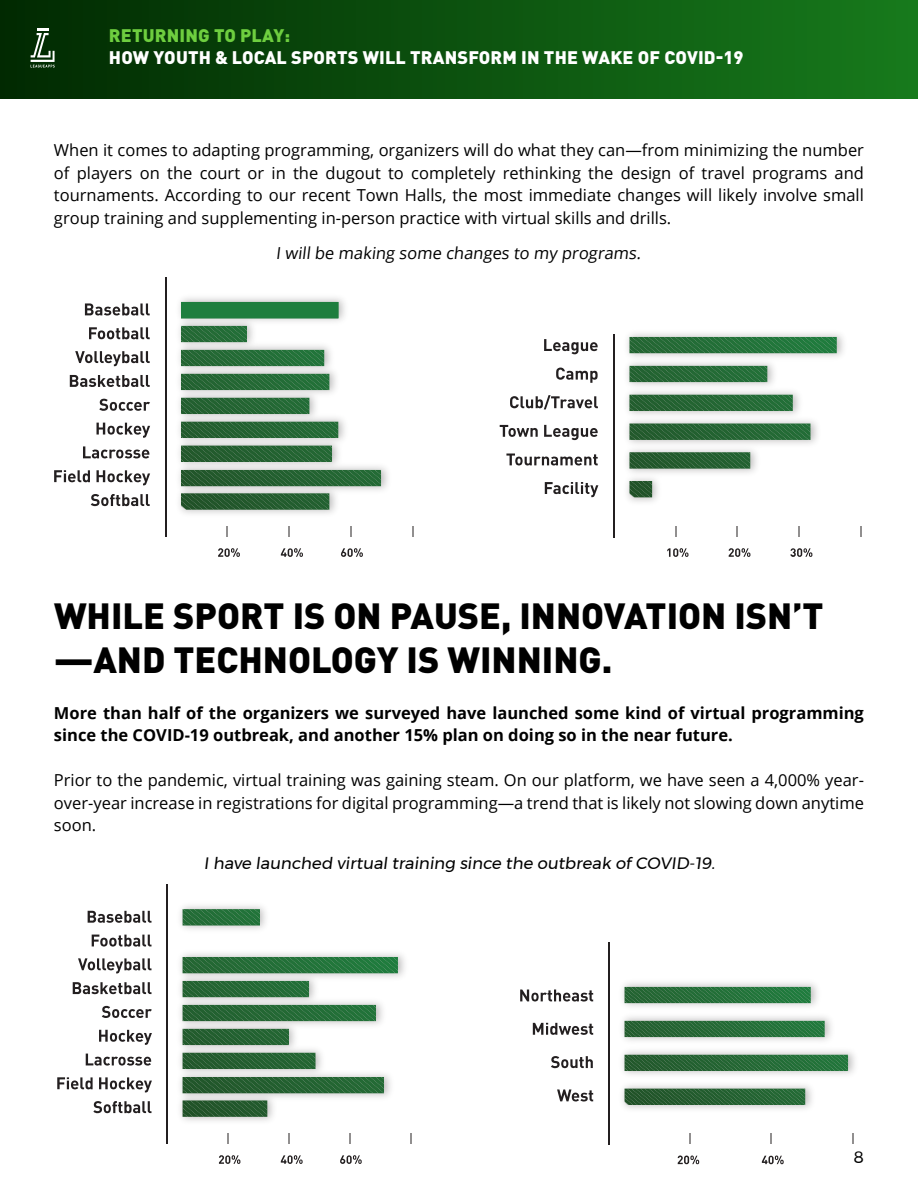
<style>
.page{position:relative;width:918px;height:1188px;background:#fff}
.page>*{position:absolute;margin:0;border:0;box-sizing:border-box;transform-origin:0 0}
.t1{font:900 36px/43.2px "DIN Pro";color:#000}
.t2{font:900 18px "DIN Pro";letter-spacing:.01em;color:#fff}
.t3{font:900 18px "DIN Pro";letter-spacing:.01em;color:#6ece3f}
.t4{font:16.5px/22.5px "Open Sans";color:#000;text-align:justify}
.t5{font:700 16.5px/22.5px "Open Sans";color:#000}
.t6{font:16.5px "Montserrat";color:#000}
</style>
<div class="page">
<div style="left:0;top:0;width:918px;height:99px;background:linear-gradient(to right,#012a02,#177a1c)"></div>
<svg style="left:31px;top:29px;width:24px;height:38px"></svg>
<svg style="left:85px;top:303px;width:65px;height:13px"></svg>
<svg style="left:89px;top:327px;width:61px;height:13px"></svg>
<svg style="left:75px;top:351px;width:75px;height:15px"></svg>
<svg style="left:70px;top:375px;width:80px;height:12px"></svg>
<svg style="left:99px;top:399px;width:51px;height:12px"></svg>
<svg style="left:97px;top:423px;width:53px;height:15px"></svg>
<svg style="left:83px;top:446px;width:66px;height:13px"></svg>
<svg style="left:54px;top:470px;width:36px;height:12px"></svg>
<svg style="left:97px;top:470px;width:53px;height:15px"></svg>
<svg style="left:91px;top:494px;width:59px;height:12px"></svg>
<svg style="left:218px;top:548px;width:22px;height:9px"></svg>
<svg style="left:341px;top:548px;width:22px;height:9px"></svg>
<hr style="left:165px;top:278px;width:1px;height:259px;background:#231f20">
<svg style="left:281px;top:548px;width:22px;height:9px"></svg>
<svg style="left:181px;top:493px;width:149px;height:17px;background:#306339"></svg>
<svg style="left:181px;top:470px;width:200px;height:16px;background:#296335"></svg>
<svg style="left:181px;top:445px;width:151px;height:17px;background:#2f683b"></svg>
<svg style="left:181px;top:421px;width:158px;height:17px;background:#316c3e"></svg>
<svg style="left:181px;top:398px;width:129px;height:16px;background:#2a6939"></svg>
<svg style="left:181px;top:374px;width:149px;height:16px;background:#2a6d3b"></svg>
<svg style="left:181px;top:350px;width:144px;height:16px;background:#2a703c"></svg>
<svg style="left:181px;top:326px;width:66px;height:16px"></svg>
<div style="left:181px;top:302px;width:158px;height:16px;background:#1e7e3e"></div>
<svg style="left:544px;top:339px;width:54px;height:15px"></svg>
<svg style="left:556px;top:367px;width:42px;height:16px"></svg>
<svg style="left:510px;top:395px;width:88px;height:14px"></svg>
<svg style="left:500px;top:425px;width:38px;height:12px"></svg>
<svg style="left:544px;top:425px;width:54px;height:15px"></svg>
<svg style="left:506px;top:454px;width:92px;height:12px"></svg>
<svg style="left:545px;top:482px;width:53px;height:15px"></svg>
<svg style="left:729px;top:548px;width:21px;height:9px"></svg>
<svg style="left:667px;top:548px;width:22px;height:9px"></svg>
<svg style="left:790px;top:548px;width:22px;height:9px"></svg>
<hr style="left:613px;top:334px;width:2px;height:203px;background:#231f20">
<svg style="left:629px;top:452px;width:122px;height:17px;background:#31653b"></svg>
<svg style="left:629px;top:481px;width:23px;height:17px"></svg>
<svg style="left:629px;top:423px;width:183px;height:17px;background:#316c3e"></svg>
<svg style="left:629px;top:337px;width:208px;height:17px;background:#317945"></svg>
<svg style="left:629px;top:366px;width:139px;height:16px;background:#2b6d3b"></svg>
<svg style="left:629px;top:394px;width:164px;height:17px;background:#316f40"></svg>
<svg style="left:520px;top:990px;width:73px;height:12px"></svg>
<svg style="left:533px;top:1023px;width:60px;height:12px"></svg>
<svg style="left:551px;top:1056px;width:42px;height:12px"></svg>
<svg style="left:557px;top:1089px;width:36px;height:13px"></svg>
<svg style="left:678px;top:1155px;width:21px;height:9px"></svg>
<svg style="left:762px;top:1156px;width:22px;height:8px"></svg>
<img style="left:622px;top:982px;width:233px;height:127px">
<svg style="left:624px;top:1054px;width:224px;height:17px;background:#337041"></svg>
<svg style="left:624px;top:1088px;width:181px;height:17px;background:#32683d"></svg>
<svg style="left:624px;top:1021px;width:201px;height:16px;background:#2b6f3d"></svg>
<svg style="left:624px;top:987px;width:187px;height:16px;background:#2b743f"></svg>
<hr style="left:609px;top:942px;width:1px;height:203px;background:#231f20">
<svg style="left:88px;top:911px;width:63px;height:12px"></svg>
<svg style="left:92px;top:935px;width:59px;height:12px"></svg>
<svg style="left:78px;top:958px;width:73px;height:15px"></svg>
<svg style="left:73px;top:982px;width:78px;height:12px"></svg>
<svg style="left:102px;top:1006px;width:50px;height:12px"></svg>
<svg style="left:99px;top:1030px;width:53px;height:15px"></svg>
<svg style="left:86px;top:1054px;width:65px;height:12px"></svg>
<svg style="left:57px;top:1077px;width:36px;height:12px"></svg>
<svg style="left:99px;top:1077px;width:53px;height:16px"></svg>
<svg style="left:93px;top:1101px;width:58px;height:12px"></svg>
<svg style="left:219px;top:1155px;width:21px;height:9px"></svg>
<svg style="left:340px;top:1155px;width:22px;height:9px"></svg>
<hr style="left:167px;top:885px;width:1px;height:259px;background:#231f20">
<svg style="left:281px;top:1155px;width:22px;height:9px"></svg>
<svg style="left:288px;top:1133px;width:2px;height:11px"></svg>
<svg style="left:182px;top:1100px;width:86px;height:17px"></svg>
<svg style="left:182px;top:1077px;width:202px;height:17px;background:#31683c"></svg>
<svg style="left:182px;top:1053px;width:134px;height:16px;background:#2a6436"></svg>
<svg style="left:182px;top:1029px;width:107px;height:16px;background:#2a6537"></svg>
<svg style="left:182px;top:1005px;width:194px;height:16px;background:#2a6c3a"></svg>
<svg style="left:182px;top:981px;width:127px;height:16px;background:#2a6c3a"></svg>
<svg style="left:182px;top:957px;width:216px;height:17px;background:#307844"></svg>
<svg style="left:182px;top:909px;width:79px;height:17px"></svg>
<p class="t3" style="left:109px;top:24px;width:183px">RETURNING TO PLAY:</p>
<p class="t2" style="left:109px;top:45px;width:636px">HOW YOUTH &amp; LOCAL SPORTS WILL TRANSFORM IN THE WAKE OF COVID-19</p>
<p class="t4" style="left:54px;top:138px;width:812px">When it comes to adapting programming, organizers will do what they can—from minimizing the number of players on the court or in the dugout to completely rethinking the design of travel programs and tournaments. According to our recent Town Halls, the most immediate changes will likely involve small group training and supplementing in-person practice with virtual skills and drills.</p>
<p class="t4" style="left:276px;top:242px;width:369px">I will be making some changes to my programs.</p>
<h1 class="t1" style="left:54px;top:593px;width:771px">WHILE SPORT IS ON PAUSE, INNOVATION ISN’T —AND TECHNOLOGY IS WINNING.</h1>
<p class="t5" style="left:54px;top:701px;width:811px">More than half of the organizers we surveyed have launched some kind of virtual programming since the COVID-19 outbreak, and another 15% plan on doing so in the near future.</p>
<p class="t4" style="left:54px;top:768px;width:812px">Prior to the pandemic, virtual training was gaining steam. On our platform, we have seen a 4,000% year&shy;over-year increase in registrations for digital programming—a trend that is likely not slowing down anytime soon.</p>
<p class="t6" style="left:204px;top:851px;width:516px">I have launched virtual training since the outbreak of COVID-19.</p>
<p class="t6" style="left:854px;top:1144px;width:12px">8</p>
</div>
